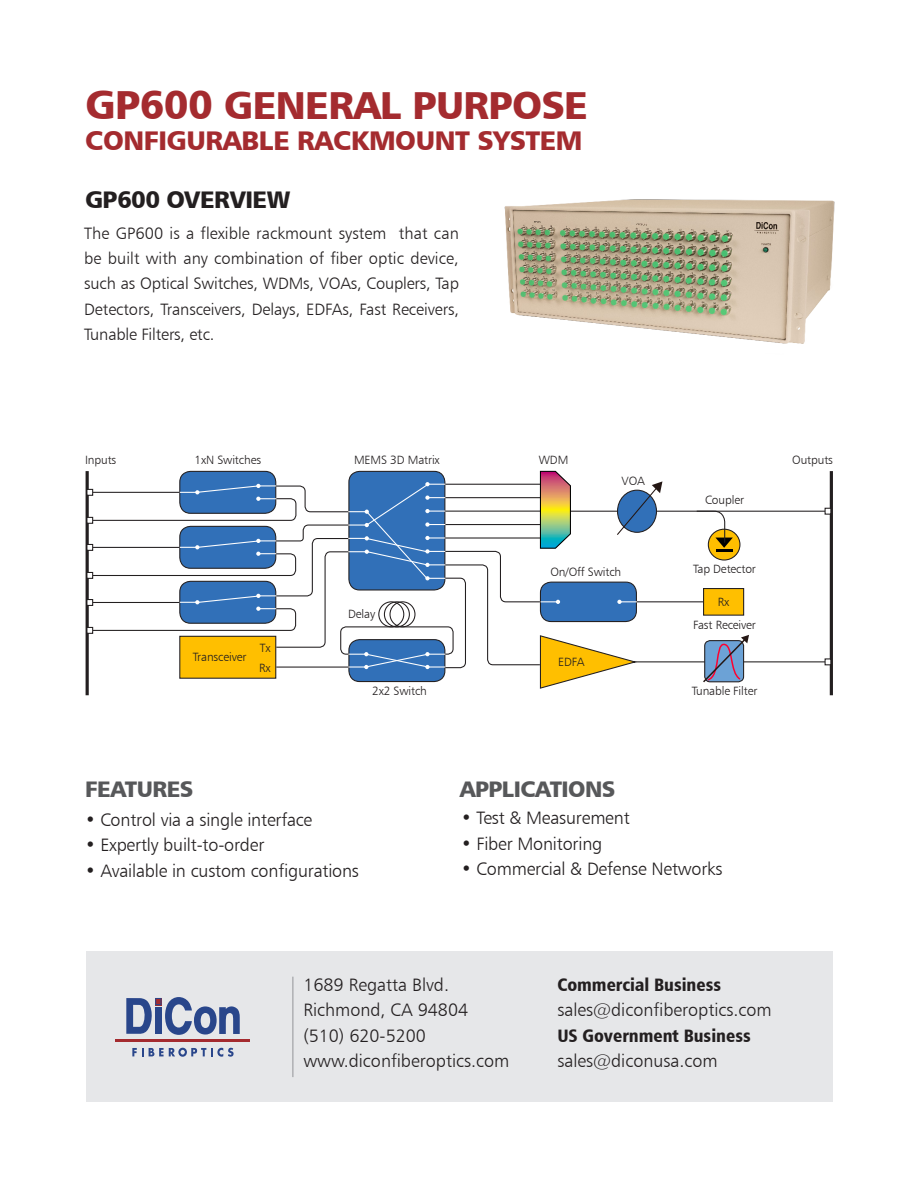
<style>
.page{position:relative;width:918px;height:1188px;background:#fff}
.page>*{position:absolute;margin:0;border:0;box-sizing:border-box;transform-origin:0 0}
.t1{font:39px "Humanist 777 BT Black B";letter-spacing:-.015em;color:#a42b2f}
.t2{font:27px "Humanist 777 BT Black B";letter-spacing:-.015em;color:#a42b2f}
.t3{font:24px "Humanist 777 BT Black B";letter-spacing:-.025em;color:#231f20}
.t4{font:22.5px "Humanist 777 BT Black B";letter-spacing:-.025em;color:#57585a}
.t5{font:18px/25.5px "Humanist 777 BT Light B";letter-spacing:-.01em;color:#231f20}
.t6{font:18px "Humanist 777 BT Black Condensed B";color:#231f20}
.t7{font:16.5px/25.5px "Humanist 777 BT Light B";letter-spacing:-.005em;color:#231f20;text-align:justify}
.t8{font:12px/19.5px "Humanist 777 BT Light B";letter-spacing:-.01em;color:#231f20}
.s1{font-size:40.5px}
</style>
<div class="page">
<div style="left:86px;top:952px;width:746px;height:150px;background:#e6e7e9"></div>
<svg style="left:132px;top:1048px;width:102px;height:9px"></svg>
<svg style="left:126px;top:997px;width:114px;height:38px"></svg>
<hr style="left:116px;top:1040px;width:134px;height:2px;background:#a42b2f">
<hr style="left:293px;top:977px;width:1px;height:100px;background:#939598">
<img style="left:504px;top:199px;width:331px;height:145px">
<hr style="left:557px;top:511px;width:273px;height:1px;background:#231f20">
<hr style="left:566px;top:661px;width:264px;height:1px;background:#231f20">
<hr style="left:566px;top:601px;width:158px;height:1px;background:#231f20">
<svg style="left:701px;top:635px;width:48px;height:48px"></svg>
<div style="left:708px;top:529px;width:32px;height:31px;background:#ffbf00;border-radius:50%"></div>
<div style="left:708px;top:529px;width:32px;height:32px;border:1px solid #231f20;border-radius:50%"></div>
<hr style="left:716px;top:549px;width:16px;height:3px;background:#000">
<svg style="left:696px;top:510px;width:37px;height:38px"></svg>
<div style="left:704px;top:589px;width:40px;height:26px;background:#ffbf00"></div>
<div style="left:703px;top:588px;width:41px;height:28px;border:1px solid #231f20"></div>
<hr style="left:86px;top:471px;width:3px;height:224px;background:#231f20">
<hr style="left:830px;top:471px;width:3px;height:224px;background:#231f20">
<div style="left:825px;top:508px;width:6px;height:7px;border:1px solid #231f20"></div>
<svg style="left:87px;top:470px;width:575px;height:219px"></svg>
<div style="left:86px;top:627px;width:7px;height:7px;border:1px solid #231f20"></div>
<h1 class="t1" style="left:85px;top:80px;width:505px"><span class="s1">GP600</span> GENERAL PURPOSE</h1>
<h2 class="t2" style="left:85px;top:123px;width:499px">CONFIGURABLE RACKMOUNT SYSTEM</h2>
<h3 class="t3" style="left:85px;top:184px;width:207px">GP600 OVERVIEW</h3>
<p class="t7" style="left:84px;top:220px;width:376px">The GP600 is a flexible rackmount system that can be built with any combination of fiber optic device, such as Optical Switches, WDMs, VOAs, Couplers, Tap Detectors, Transceivers, Delays, EDFAs, Fast Receivers, Tunable Filters, etc.</p>
<p class="t8" style="left:195px;top:450px;width:68px">1xN Switches</p>
<p class="t8" style="left:85px;top:450px;width:33px">Inputs</p>
<p class="t8" style="left:354px;top:450px;width:87px">MEMS 3D Matrix</p>
<p class="t8" style="left:539px;top:450px;width:31px">WDM</p>
<p class="t8" style="left:792px;top:450px;width:42px">Outputs</p>
<p class="t8" style="left:193px;top:647px;width:55px">Transceiver</p>
<p class="t8" style="left:259px;top:638px;width:13px">Tx<br>Rx</p>
<p class="t8" style="left:348px;top:604px;width:29px">Delay</p>
<p class="t8" style="left:372px;top:681px;width:56px">2x2 Switch</p>
<p class="t8" style="left:622px;top:470px;width:25px">VOA</p>
<p class="t8" style="left:550px;top:562px;width:72px">On/Off Switch</p>
<p class="t8" style="left:558px;top:652px;width:28px">EDFA</p>
<p class="t8" style="left:705px;top:490px;width:40px">Coupler</p>
<p class="t8" style="left:693px;top:559px;width:64px">Tap Detector</p>
<p class="t8" style="left:718px;top:592px;width:13px">Rx</p>
<p class="t8" style="left:693px;top:615px;width:64px">Fast Receiver</p>
<p class="t8" style="left:692px;top:681px;width:67px">Tunable Filter</p>
<p class="t4" style="left:85px;top:774px;width:110px">FEATURES</p>
<p class="t5" style="left:85px;top:807px;width:229px">• Control via a single interface</p>
<p class="t5" style="left:85px;top:832px;width:181px">• Expertly built-to-order</p>
<p class="t5" style="left:85px;top:858px;width:275px">• Available in custom configurations</p>
<p class="t4" style="left:460px;top:774px;width:157px">APPLICATIONS</p>
<p class="t5" style="left:461px;top:805px;width:170px">• Test &amp; Measurement</p>
<p class="t5" style="left:461px;top:831px;width:143px">• Fiber Monitoring</p>
<p class="t5" style="left:461px;top:856px;width:263px">• Commercial &amp; Defense Networks</p>
<p class="t5" style="left:303px;top:971px;width:208px">1689 Regatta Blvd.<br>Richmond, CA 94804 (510) 620-5200 www.diconfiberoptics.com</p>
<p class="t6" style="left:557px;top:973px;width:165px">Commercial Business</p>
<p class="t5" style="left:557px;top:997px;width:216px">sales@diconfiberoptics.com</p>
<p class="t6" style="left:557px;top:1024px;width:195px">US Government Business</p>
<p class="t5" style="left:557px;top:1048px;width:162px">sales@diconusa.com</p>
</div>
